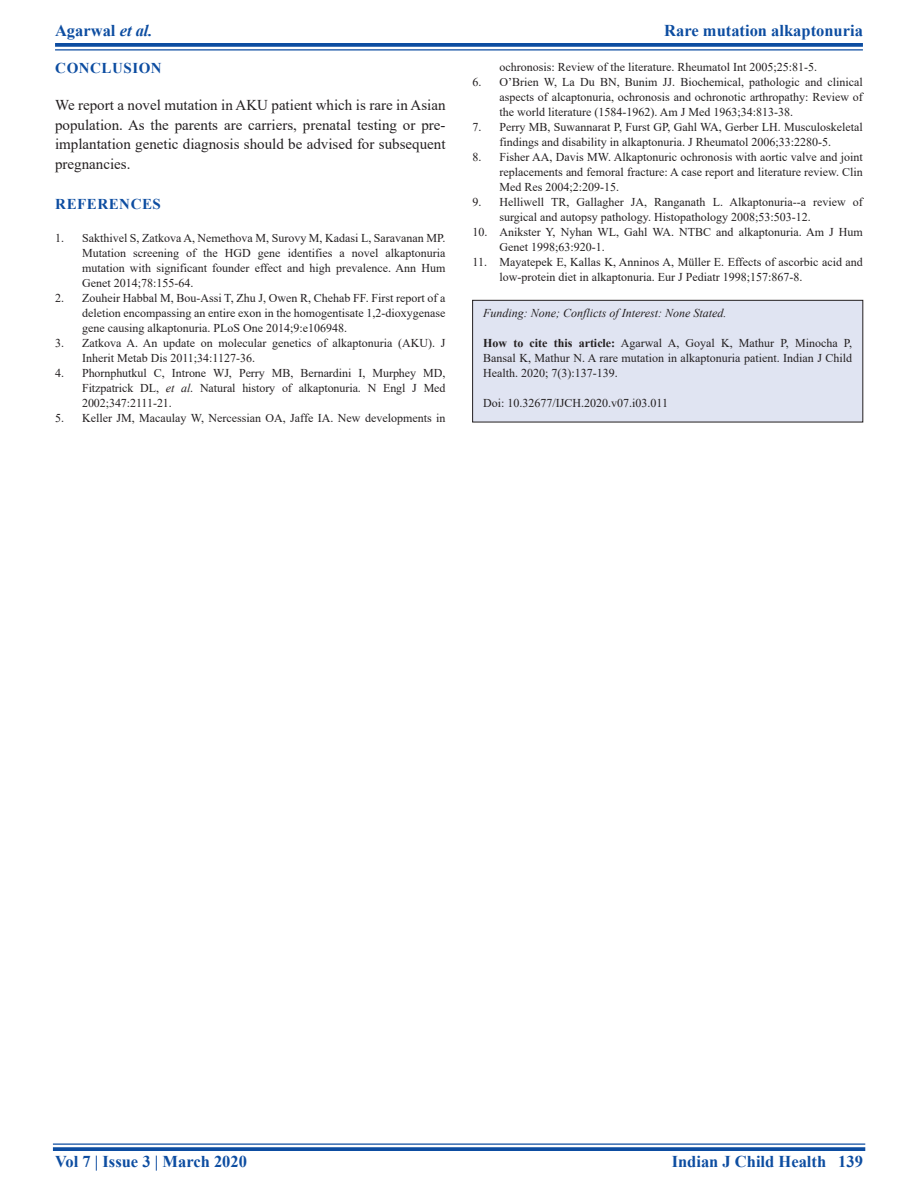
<style>
.page{position:relative;width:918px;height:1188px;background:#fff}
.page>*{position:absolute;margin:0;border:0;box-sizing:border-box;transform-origin:0 0}
.RF{font:700 16.5px "Times New Roman";color:#0d4da1}
.TXFL{font:15px/19.5px "Times New Roman";color:#231f20;text-align:justify}
.t1{font:700 15px "Times New Roman";letter-spacing:.035em;color:#0d4da1}
.REF{font:12px/15px "Times New Roman";color:#231f20;text-align:justify}
.SRC{font:12px/15px "Times New Roman";color:#231f20;text-align:justify}
.SRC-2{font:italic 12px "Times New Roman";color:#231f20}
.s1{font-style:italic}
.s2{font-weight:700}
</style>
<div class="page">
<svg style="left:55px;top:43px;width:808px;height:4px;background:#1b57a6"></svg>
<hr style="left:55px;top:49px;width:808px;height:2px;background:#0d4da1">
<hr style="left:53px;top:1143px;width:812px;height:2px;background:#0d4da1">
<svg style="left:53px;top:1147px;width:812px;height:4px;background:#1b57a6"></svg>
<div style="left:473px;top:300px;width:390px;height:122px;background:#e0e4f2"></div>
<div style="left:473px;top:300px;width:390px;height:122px;border:1px solid #231f20"></div>
<h1 class="RF" style="left:55px;top:18px;width:99px">Agarwal <span class="s1">et al.</span></h1>
<h1 class="RF" style="left:664px;top:18px;width:200px">Rare mutation alkaptonuria</h1>
<h1 class="t1" style="left:55px;top:57px;width:108px">CONCLUSION</h1>
<p class="TXFL" style="left:55px;top:95px;width:392px">We report a novel mutation in AKU patient which is rare in Asian population. As the parents are carriers, prenatal testing or pre&shy;implantation genetic diagnosis should be advised for subsequent pregnancies.</p>
<h1 class="t1" style="left:55px;top:193px;width:107px">REFERENCES</h1>
<p class="REF" style="left:82px;top:230px;width:365px;text-indent:-27px">1. Sakthivel S, Zatkova A, Nemethova M, Surovy M, Kadasi L, Saravanan MP.<br>Mutation screening of the HGD gene identifies a novel alkaptonuria mutation with significant founder effect and high prevalence. Ann Hum Genet 2014;78:155-64.</p>
<p class="REF" style="left:82px;top:290px;width:365px;text-indent:-27px">2. Zouheir Habbal M, Bou-Assi T, Zhu J, Owen R, Chehab FF. First report of a deletion encompassing an entire exon in the homogentisate 1,2-dioxygenase gene causing alkaptonuria. PLoS One 2014;9:e106948.</p>
<p class="REF" style="left:82px;top:335px;width:365px;text-indent:-27px">3. Zatkova A. An update on molecular genetics of alkaptonuria (AKU). J<br>Inherit Metab Dis 2011;34:1127-36.</p>
<p class="REF" style="left:82px;top:365px;width:365px;text-indent:-27px">4. Phornphutkul C, Introne WJ, Perry MB, Bernardini I, Murphey MD, Fitzpatrick DL, <span class="s1">et al</span>. Natural history of alkaptonuria. N Engl J Med 2002;347:2111-21.</p>
<p class="REF" style="left:55px;top:410px;width:392px">5. Keller JM, Macaulay W, Nercessian OA, Jaffe IA. New developments in</p>
<p class="REF" style="left:500px;top:59px;width:319px">ochronosis: Review of the literature. Rheumatol Int 2005;25:81-5.</p>
<p class="REF" style="left:500px;top:74px;width:365px;text-indent:-27px">6. O’Brien W, La Du BN, Bunim JJ. Biochemical, pathologic and clinical aspects of alcaptonuria, ochronosis and ochronotic arthropathy: Review of the world literature (1584-1962). Am J Med 1963;34:813-38.</p>
<p class="REF" style="left:472px;top:119px;width:392px;text-align:center">7. Perry MB, Suwannarat P, Furst GP, Gahl WA, Gerber LH. Musculoskeletal findings and disability in alkaptonuria. J Rheumatol 2006;33:2280-5.</p>
<p class="REF" style="left:500px;top:149px;width:365px;text-indent:-27px">8. Fisher AA, Davis MW. Alkaptonuric ochronosis with aortic valve and joint replacements and femoral fracture: A case report and literature review. Clin Med Res 2004;2:209-15.</p>
<p class="REF" style="left:500px;top:194px;width:365px;text-indent:-27px">9. Helliwell TR, Gallagher JA, Ranganath L. Alkaptonuria--a review of surgical and autopsy pathology. Histopathology 2008;53:503-12.</p>
<p class="REF" style="left:500px;top:224px;width:365px;text-indent:-27px">10. Anikster Y, Nyhan WL, Gahl WA. NTBC and alkaptonuria. Am J Hum<br>Genet 1998;63:920-1.</p>
<p class="REF" style="left:500px;top:254px;width:365px;text-indent:-27px">11. Mayatepek E, Kallas K, Anninos A, Müller E. Effects of ascorbic acid and low-protein diet in alkaptonuria. Eur J Pediatr 1998;157:867-8.</p>
<p class="SRC-2" style="left:483px;top:305px;width:245px">Funding: None; Conflicts of Interest: None Stated.</p>
<p class="SRC" style="left:483px;top:335px;width:370px"><span class="s2">How to cite this article:</span> Agarwal A, Goyal K, Mathur P, Minocha P, Bansal K, Mathur N. A rare mutation in alkaptonuria patient. Indian J Child Health. 2020; 7(3):137-139.</p>
<p class="SRC" style="left:483px;top:395px;width:186px">Doi: 10.32677/IJCH.2020.v07.i03.011</p>
<p class="RF" style="left:55px;top:1150px;width:193px">Vol 7 | Issue 3 | March 2020</p>
<p class="RF" style="left:672px;top:1150px;width:193px">Indian J Child Health 139</p>
</div>
